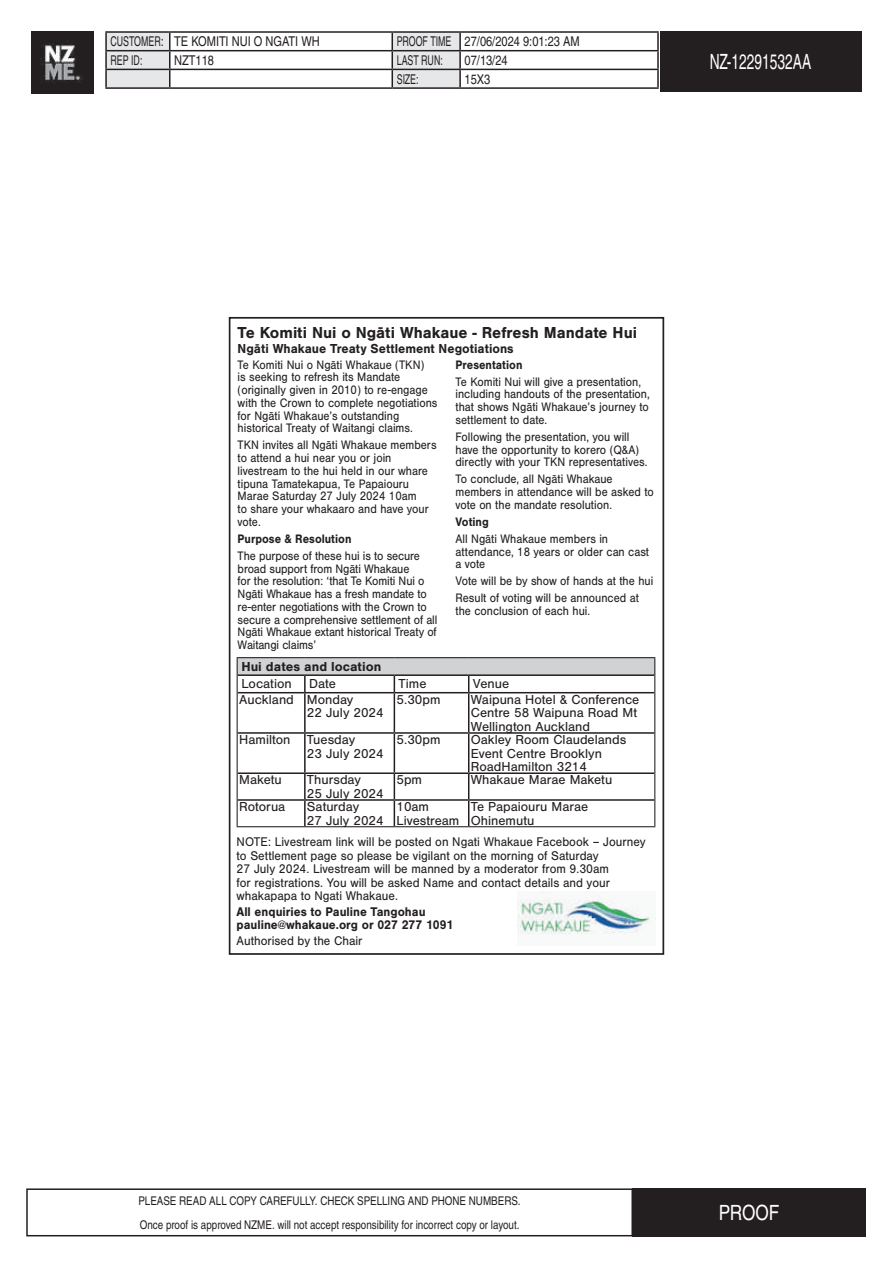
<style>
.page{position:relative;width:893px;height:1263px;background:#fff}
.page>*{position:absolute;margin:0;border:0;box-sizing:border-box;transform-origin:0 0}
.t1{font:21px "Nimbus San Con L";color:#fff;scale:.8 1}
.t2{font:21px "Nimbus San Con L";color:#fff}
.t3{font:700 16.5px "Nimbus San";color:#231f20}
.t4{font:13.5px/13.5px "Nimbus San";color:#231f20}
.t5{font:13.5px "Nimbus San Con L";color:#231f20;scale:.8 1}
.t6{font:700 13.5px "Nimbus San";color:#231f20;scale:.95 1}
.t7{font:700 13.5px "Nimbus San";color:#231f20}
.t8{font:13.5px "Nimbus San Con L";color:#231f20}
.t9{font:13.05px/13.5px "Nimbus San";color:#231f20;scale:.94 1}
.t10{font:700 13.05px/13.5px "Nimbus San";color:#231f20;scale:.94 1}
.t11{font:12.75px/12.8px "Nimbus San";color:#231f20;scale:.9 1}
.t12{font:700 12.75px "Nimbus San";color:#231f20;scale:.9 1}
.t13{font:12px/24px "Nimbus San Con L";color:#231f20}
</style>
<div class="page">
<hr style="left:105px;top:31px;width:65px;height:2px;background:#231f20">
<hr style="left:170px;top:31px;width:222px;height:2px;background:#231f20">
<hr style="left:392px;top:31px;width:68px;height:2px;background:#231f20">
<hr style="left:460px;top:31px;width:199px;height:2px;background:#231f20">
<hr style="left:460px;top:50px;width:199px;height:1px;background:#231f20">
<hr style="left:460px;top:69px;width:199px;height:1px;background:#231f20">
<svg style="left:105px;top:32px;width:356px;height:55px"></svg>
<svg style="left:657px;top:33px;width:2px;height:54px"></svg>
<hr style="left:105px;top:87px;width:65px;height:2px;background:#231f20">
<hr style="left:170px;top:87px;width:222px;height:2px;background:#231f20">
<hr style="left:392px;top:87px;width:68px;height:2px;background:#231f20">
<hr style="left:460px;top:87px;width:199px;height:2px;background:#231f20">
<div style="left:660px;top:31px;width:201px;height:61px;background:#231f20"></div>
<img style="left:517px;top:891px;width:136px;height:44px">
<div style="left:237px;top:658px;width:418px;height:17px;background:#d1d2d4"></div>
<hr style="left:238px;top:674px;width:67px;height:2px;background:#231f20">
<hr style="left:305px;top:674px;width:89px;height:2px;background:#231f20">
<svg style="left:304px;top:676px;width:2px;height:16px"></svg>
<hr style="left:394px;top:674px;width:75px;height:2px;background:#231f20">
<svg style="left:394px;top:676px;width:1px;height:16px"></svg>
<hr style="left:469px;top:674px;width:185px;height:2px;background:#231f20">
<svg style="left:468px;top:676px;width:1px;height:16px"></svg>
<hr style="left:238px;top:692px;width:67px;height:1px;background:#231f20">
<hr style="left:305px;top:692px;width:89px;height:1px;background:#231f20">
<hr style="left:304px;top:693px;width:2px;height:39px;background:#231f20">
<hr style="left:394px;top:692px;width:75px;height:1px;background:#231f20">
<hr style="left:394px;top:693px;width:1px;height:39px;background:#231f20">
<hr style="left:469px;top:692px;width:185px;height:1px;background:#231f20">
<hr style="left:468px;top:693px;width:1px;height:39px;background:#231f20">
<hr style="left:238px;top:732px;width:67px;height:2px;background:#231f20">
<hr style="left:305px;top:732px;width:89px;height:2px;background:#231f20">
<hr style="left:304px;top:734px;width:2px;height:38px;background:#231f20">
<hr style="left:394px;top:732px;width:75px;height:2px;background:#231f20">
<hr style="left:394px;top:734px;width:1px;height:38px;background:#231f20">
<hr style="left:469px;top:732px;width:185px;height:2px;background:#231f20">
<hr style="left:468px;top:734px;width:1px;height:38px;background:#231f20">
<hr style="left:238px;top:772px;width:67px;height:2px;background:#231f20">
<hr style="left:305px;top:772px;width:89px;height:2px;background:#231f20">
<hr style="left:304px;top:774px;width:2px;height:25px;background:#231f20">
<hr style="left:394px;top:772px;width:75px;height:2px;background:#231f20">
<hr style="left:469px;top:772px;width:185px;height:2px;background:#231f20">
<hr style="left:238px;top:799px;width:67px;height:2px;background:#231f20">
<hr style="left:305px;top:799px;width:89px;height:2px;background:#231f20">
<hr style="left:304px;top:801px;width:2px;height:25px;background:#231f20">
<hr style="left:394px;top:799px;width:75px;height:2px;background:#231f20">
<svg style="left:394px;top:774px;width:1px;height:52px"></svg>
<hr style="left:469px;top:799px;width:185px;height:2px;background:#231f20">
<svg style="left:468px;top:774px;width:1px;height:52px"></svg>
<hr style="left:237px;top:657px;width:68px;height:1px;background:#231f20">
<hr style="left:305px;top:657px;width:89px;height:1px;background:#231f20">
<hr style="left:394px;top:657px;width:75px;height:1px;background:#231f20">
<hr style="left:469px;top:657px;width:186px;height:1px;background:#231f20">
<svg style="left:237px;top:658px;width:1px;height:35px"></svg>
<svg style="left:654px;top:658px;width:1px;height:35px"></svg>
<hr style="left:237px;top:693px;width:1px;height:40px;background:#231f20">
<hr style="left:654px;top:693px;width:1px;height:40px;background:#231f20">
<hr style="left:237px;top:733px;width:1px;height:40px;background:#231f20">
<hr style="left:654px;top:733px;width:1px;height:40px;background:#231f20">
<svg style="left:237px;top:773px;width:1px;height:53px"></svg>
<svg style="left:654px;top:773px;width:1px;height:53px"></svg>
<hr style="left:237px;top:826px;width:68px;height:1px;background:#231f20">
<hr style="left:305px;top:826px;width:89px;height:1px;background:#231f20">
<hr style="left:394px;top:826px;width:75px;height:1px;background:#231f20">
<hr style="left:469px;top:826px;width:186px;height:1px;background:#231f20">
<div style="left:229px;top:317px;width:435px;height:638px;border:2px solid #231f20"></div>
<div style="left:26px;top:1188px;width:607px;height:48px;border:2px solid #231f20"></div>
<div style="left:632px;top:1188px;width:234px;height:48px;background:#231f20"></div>
<img style="left:31px;top:31px;width:62px;height:62px">
<p class="t5" style="left:111px;top:32px;width:263px">CUSTOMER: TE KOMITI NUI O NGATI WH</p>
<p class="t5" style="left:397px;top:32px;width:230px">PROOF TIME 27/06/2024 9:01:23 AM</p>
<p class="t5" style="left:111px;top:50px;width:41px">REP ID:</p>
<p class="t8" style="left:174px;top:50px;width:41px">NZT118</p>
<p class="t5" style="left:397px;top:50px;width:59px">LAST RUN:</p>
<p class="t8" style="left:465px;top:50px;width:45px">07/13/24</p>
<p class="t5" style="left:397px;top:69px;width:29px">SIZE:</p>
<p class="t8" style="left:465px;top:69px;width:27px">15X3</p>
<h1 class="t1" style="left:710px;top:47px;width:128px">NZ-12291532AA</h1>
<p class="t3" style="left:238px;top:323px;width:401px">Te Komiti Nui o Ngāti Whakaue - Refresh Mandate Hui</p>
<p class="t6" style="left:238px;top:340px;width:292px">Ngāti Whakaue Treaty Settlement Negotiations</p>
<p class="t11" style="left:238px;top:358px;width:224px">Te Komiti Nui o Ngāti Whakaue (TKN)<br>is seeking to refresh its Mandate (originally given in 2010) to re-engage with the Crown to complete negotiations for Ngāti Whakaue’s outstanding historical Treaty of Waitangi claims.</p>
<p class="t11" style="left:238px;top:439px;width:223px">TKN invites all Ngāti Whakaue members to attend a hui near you or join livestream to the hui held in our whare tipuna Tamatekapua, Te Papaiouru<br>Marae Saturday 27 July 2024 10am<br>to share your whakaaro and have your vote.</p>
<p class="t12" style="left:238px;top:531px;width:128px">Purpose &amp; Resolution</p>
<p class="t11" style="left:238px;top:549px;width:223px">The purpose of these hui is to secure broad support from Ngāti Whakaue<br>for the resolution: ‘that Te Komiti Nui o Ngāti Whakaue has a fresh mandate to re-enter negotiations with the Crown to secure a comprehensive settlement of all Ngāti Whakaue extant historical Treaty of Waitangi claims’</p>
<p class="t12" style="left:455px;top:357px;width:76px">Presentation</p>
<p class="t11" style="left:455px;top:375px;width:217px">Te Komiti Nui will give a presentation, including handouts of the presentation, that shows Ngāti Whakaue’s journey to settlement to date.</p>
<p class="t11" style="left:455px;top:430px;width:215px">Following the presentation, you will have the opportunity to korero (Q&amp;A) directly with your TKN representatives.</p>
<p class="t11" style="left:455px;top:472px;width:222px">To conclude, all Ngāti Whakaue members in attendance will be asked to vote on the mandate resolution.</p>
<p class="t12" style="left:455px;top:514px;width:39px">Voting</p>
<p class="t11" style="left:455px;top:532px;width:217px">All Ngāti Whakaue members in attendance, 18 years or older can cast a vote</p>
<p class="t11" style="left:455px;top:572px;width:221px;line-height:17px">Vote will be by show of hands at the hui<br>Result of voting will be announced at</p>
<p class="t11" style="left:455px;top:604px;width:151px">the conclusion of each hui.</p>
<p class="t7" style="left:241px;top:659px;width:142px">Hui dates and location</p>
<p class="t4" style="left:241px;top:677px;width:52px">Location</p>
<p class="t4" style="left:309px;top:677px;width:28px">Date</p>
<p class="t4" style="left:399px;top:677px;width:29px">Time</p>
<p class="t4" style="left:473px;top:677px;width:38px">Venue</p>
<p class="t4" style="left:307px;top:692px;width:78px;text-indent:-68px">Auckland Monday<br>22 July 2024</p>
<p class="t4" style="left:396px;top:692px;width:46px">5.30pm</p>
<p class="t4" style="left:471px;top:692px;width:170px">Waipuna Hotel &amp; Conference<br>Centre 58 Waipuna Road Mt<br>Wellington Auckland</p>
<p class="t4" style="left:307px;top:733px;width:78px;text-indent:-68px">Hamilton Tuesday<br>23 July 2024</p>
<p class="t4" style="left:396px;top:733px;width:46px">5.30pm</p>
<p class="t4" style="left:471px;top:733px;width:157px">Oakley Room Claudelands<br>Event Centre Brooklyn<br>RoadHamilton 3214</p>
<p class="t4" style="left:239px;top:773px;width:44px">Maketu</p>
<p class="t4" style="left:307px;top:773px;width:78px">Thursday<br>25 July 2024</p>
<p class="t4" style="left:396px;top:773px;width:27px">5pm</p>
<p class="t4" style="left:471px;top:773px;width:143px">Whakaue Marae Maketu</p>
<p class="t4" style="left:239px;top:800px;width:48px">Rotorua</p>
<p class="t4" style="left:307px;top:800px;width:78px">Saturday<br>27 July 2024</p>
<p class="t4" style="left:396px;top:800px;width:65px">10am<br>Livestream</p>
<p class="t4" style="left:471px;top:800px;width:119px">Te Papaiouru Marae<br>Ohinemutu</p>
<p class="t9" style="left:237px;top:835px;width:437px">NOTE: Livestream link will be posted on Ngati Whakaue Facebook – Journey to Settlement page so please be vigilant on the morning of Saturday<br>27 July 2024. Livestream will be manned by a moderator from 9.30am<br>for registrations. You will be asked Name and contact details and your whakapapa to Ngati Whakaue.</p>
<p class="t10" style="left:237px;top:905px;width:232px">All enquiries to Pauline Tangohau pauline@whakaue.org or 027 277 1091</p>
<p class="t9" style="left:237px;top:934px;width:135px">Authorised by the Chair</p>
<p class="t13" style="left:139px;top:1188px;width:384px">PLEASE READ ALL COPY CAREFULLY. CHECK SPELLING AND PHONE NUMBERS.<br>Once proof is approved NZME. will not accept responsibility for incorrect copy or layout.</p>
<h1 class="t2" style="left:719px;top:1197px;width:62px">PROOF</h1>
</div>
